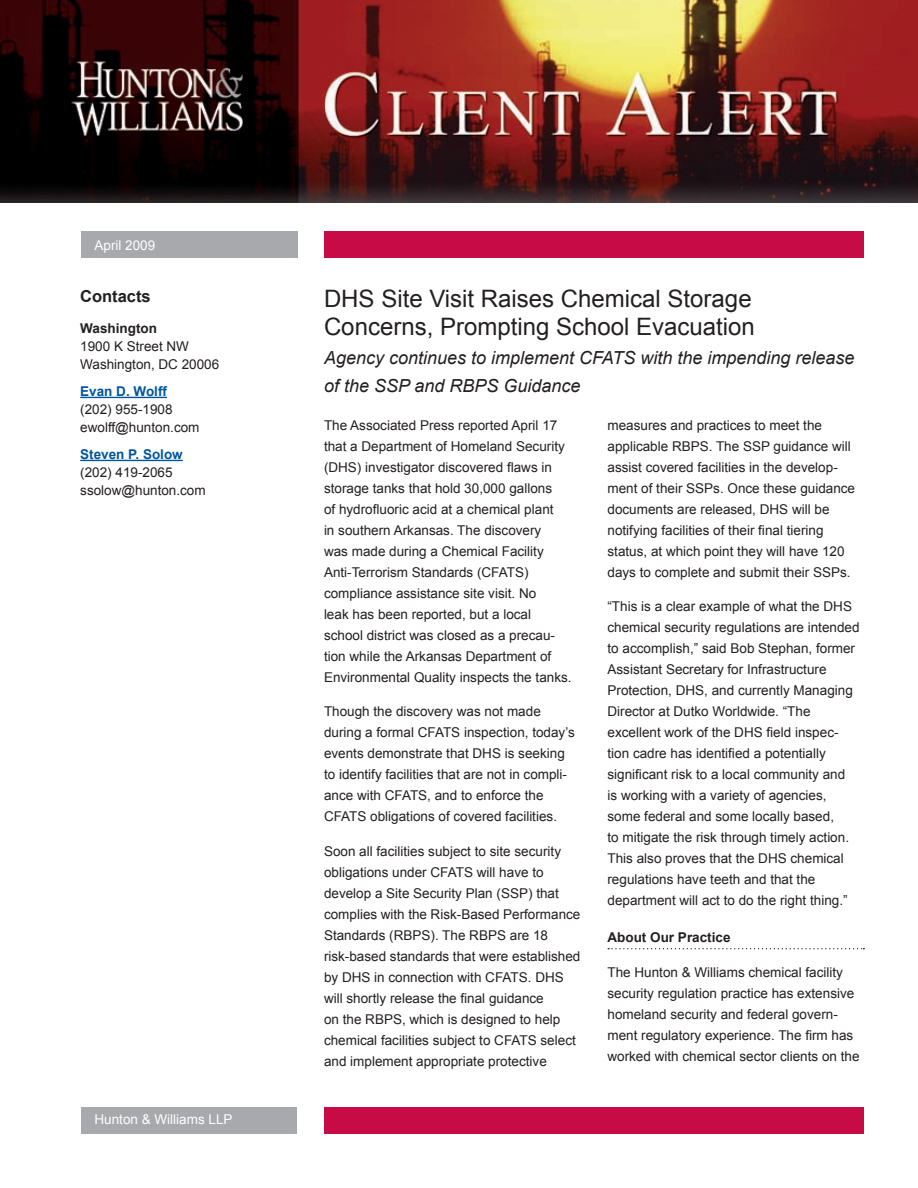
<style>
.page{position:relative;width:918px;height:1188px;background:#fff}
.page>*{position:absolute;margin:0;border:0;box-sizing:border-box;transform-origin:0 0}
.Header_1{font:24px/28.5px "Arial";color:#231f20}
.Header_1_subheading{font:italic 18px/28.5px "Arial";color:#231f20}
.Contact_main_title{font:700 16.5px "Arial";color:#231f20}
.body_text{font:13.5px/21px "Arial";color:#231f20}
.contact_body_text{font:13.5px/18px "Arial";color:#231f20}
.LLP___Date{font:13.5px "Arial";color:#fff}
.contact_name{font:700 13.5px "Arial";color:#00559f}
.Header_2_with_dots{font:700 13.5px "Arial";color:#231f20}
.contact_body_text-2{font:700 13.5px "Arial";color:#231f20}
</style>
<div class="page">
<img style="left:0;top:0;width:918px;height:202px">
<div style="left:324px;top:1107px;width:540px;height:27px;background:#c60b46"></div>
<div style="left:324px;top:231px;width:540px;height:27px;background:#c60b46"></div>
<div style="left:81px;top:231px;width:217px;height:27px;background:#a7a9ac"></div>
<div style="left:81px;top:1107px;width:216px;height:27px;background:#a7a9ac"></div>
<svg style="left:608px;top:948px;width:256px;height:1px"></svg>
<hr style="left:80px;top:397px;width:87px;height:1px;background:#00559f">
<hr style="left:80px;top:460px;width:103px;height:1px;background:#00559f">
<p class="LLP___Date" style="left:94px;top:236px;width:62px">April 2009</p>
<p class="Contact_main_title" style="left:80px;top:285px;width:72px">Contacts</p>
<p class="contact_body_text-2" style="left:80px;top:319px;width:78px">Washington</p>
<p class="contact_body_text" style="left:80px;top:337px;width:110px">1900 K Street NW</p>
<p class="contact_body_text" style="left:80px;top:355px;width:141px">Washington, DC 20006</p>
<p class="contact_name" style="left:80px;top:382px;width:88px">Evan D. Wolff</p>
<p class="contact_body_text" style="left:80px;top:400px;width:121px">(202) 955-1908 ewolff@hunton.com</p>
<p class="contact_name" style="left:80px;top:445px;width:104px">Steven P. Solow</p>
<p class="contact_body_text" style="left:80px;top:463px;width:94px">(202) 419-2065</p>
<p class="contact_body_text" style="left:80px;top:481px;width:127px">ssolow@hunton.com</p>
<p class="LLP___Date" style="left:94px;top:1111px;width:140px">Hunton &amp; Williams LLP</p>
<p class="Header_1" style="left:324px;top:285px;width:432px">DHS Site Visit Raises Chemical Storage<br>Concerns, Prompting School Evacuation</p>
<p class="Header_1_subheading" style="left:324px;top:344px;width:532px">Agency continues to implement CFATS with the impending release of the SSP and RBPS Guidance</p>
<p class="body_text" style="left:324px;top:415px;width:249px">The Associated Press reported April 17 that a Department of Homeland Security (DHS) investigator discovered flaws in storage tanks that hold 30,000 gallons<br>of hydrofluoric acid at a chemical plant<br>in southern Arkansas. The discovery<br>was made during a Chemical Facility Anti-Terrorism Standards (CFATS) compliance assistance site visit. No<br>leak has been reported, but a local school district was closed as a precau&shy;tion while the Arkansas Department of Environmental Quality inspects the tanks.</p>
<p class="body_text" style="left:324px;top:701px;width:252px">Though the discovery was not made during a formal CFATS inspection, today’s events demonstrate that DHS is seeking to identify facilities that are not in compli&shy;ance with CFATS, and to enforce the CFATS obligations of covered facilities.</p>
<p class="body_text" style="left:324px;top:841px;width:258px">Soon all facilities subject to site security obligations under CFATS will have to develop a Site Security Plan (SSP) that complies with the Risk-Based Performance Standards (RBPS). The RBPS are 18 risk-based standards that were established by DHS in connection with CFATS. DHS will shortly release the final guidance<br>on the RBPS, which is designed to help chemical facilities subject to CFATS select and implement appropriate protective</p>
<p class="body_text" style="left:608px;top:415px;width:249px">measures and practices to meet the applicable RBPS. The SSP guidance will assist covered facilities in the develop&shy;ment of their SSPs. Once these guidance documents are released, DHS will be notifying facilities of their final tiering status, at which point they will have 120 days to complete and submit their SSPs.</p>
<p class="body_text" style="left:608px;top:596px;width:254px">“This is a clear example of what the DHS chemical security regulations are intended to accomplish,” said Bob Stephan, former Assistant Secretary for Infrastructure Protection, DHS, and currently Managing Director at Dutko Worldwide. “The excellent work of the DHS field inspec&shy;tion cadre has identified a potentially significant risk to a local community and<br>is working with a variety of agencies, some federal and some locally based,<br>to mitigate the risk through timely action.<br>This also proves that the DHS chemical regulations have teeth and that the department will act to do the right thing.”</p>
<p class="Header_2_with_dots" style="left:608px;top:928px;width:125px">About Our Practice</p>
<p class="body_text" style="left:608px;top:961px;width:254px">The Hunton &amp; Williams chemical facility security regulation practice has extensive homeland security and federal govern&shy;ment regulatory experience. The firm has worked with chemical sector clients on the</p>
</div>
